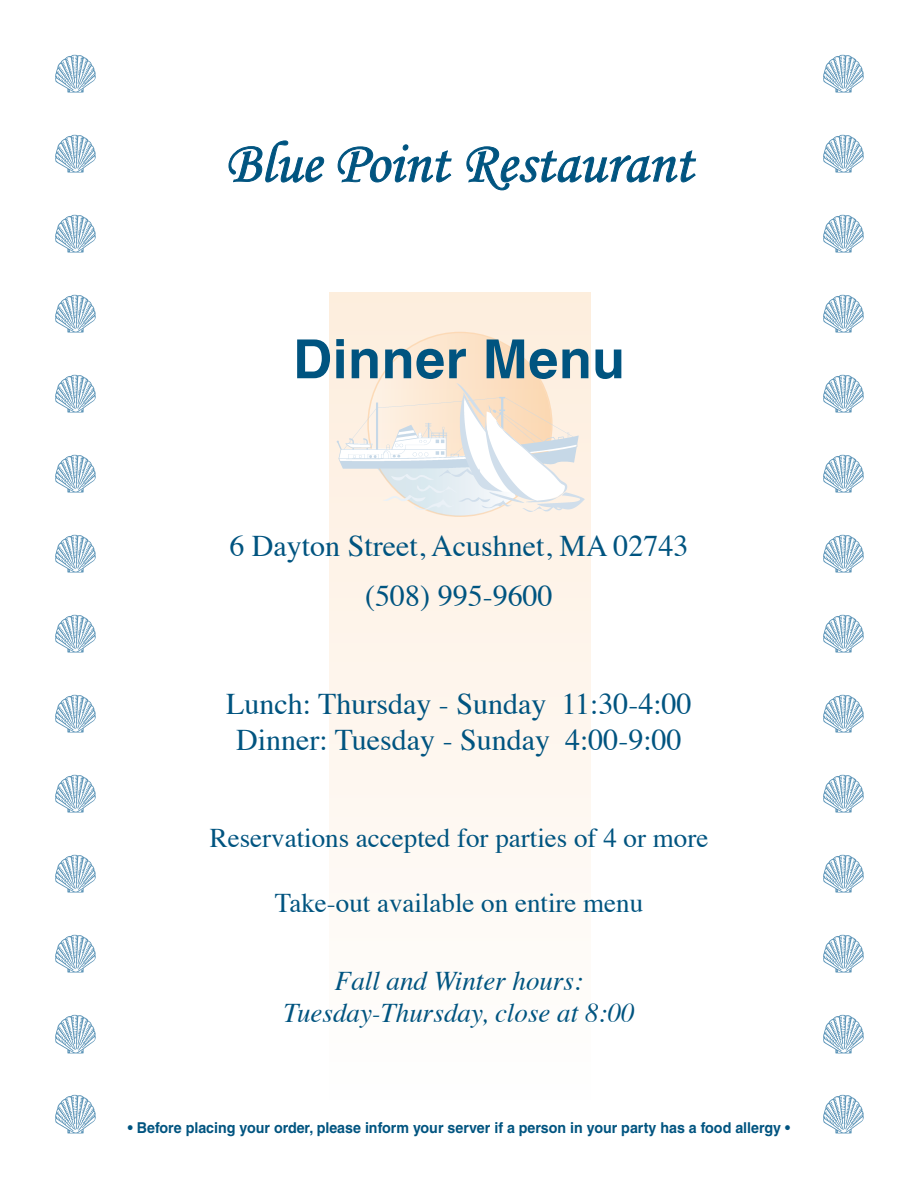
<style>
.page{position:relative;width:918px;height:1188px;background:#fff}
.page>*{position:absolute;margin:0;border:0;box-sizing:border-box;transform-origin:0 0}
.t1{font:58.5px "Monotype Corsiva";color:#005480}
.t2{font:700 54px "Helvetica";letter-spacing:.01em;color:#005480}
.t3{font:30px/49.5px "Times";color:#005480;text-align:center}
.t4{font:27px "Times";color:#005480}
.t5{font:italic 27px/32.4px "Times";color:#005480;text-align:center}
.t6{font:700 15px "Helvetica";color:#005480;scale:.95 1}
</style>
<div class="page">
<img style="left:55px;top:54px;width:41px;height:39px">
<img style="left:55px;top:134px;width:41px;height:39px">
<img style="left:55px;top:214px;width:41px;height:39px">
<img style="left:55px;top:294px;width:41px;height:39px">
<img style="left:55px;top:374px;width:41px;height:39px">
<img style="left:55px;top:454px;width:41px;height:39px">
<img style="left:55px;top:534px;width:41px;height:39px">
<img style="left:55px;top:614px;width:41px;height:39px">
<img style="left:55px;top:694px;width:41px;height:39px">
<img style="left:55px;top:774px;width:41px;height:39px">
<img style="left:55px;top:854px;width:41px;height:39px">
<img style="left:55px;top:934px;width:41px;height:39px">
<img style="left:55px;top:1014px;width:41px;height:40px">
<img style="left:55px;top:1094px;width:41px;height:40px">
<img style="left:823px;top:54px;width:41px;height:39px">
<img style="left:823px;top:134px;width:41px;height:39px">
<img style="left:823px;top:214px;width:41px;height:39px">
<img style="left:823px;top:294px;width:41px;height:39px">
<img style="left:823px;top:374px;width:41px;height:39px">
<img style="left:823px;top:454px;width:41px;height:39px">
<img style="left:823px;top:534px;width:41px;height:39px">
<img style="left:823px;top:614px;width:41px;height:39px">
<img style="left:823px;top:694px;width:41px;height:39px">
<img style="left:823px;top:774px;width:41px;height:39px">
<img style="left:823px;top:854px;width:41px;height:39px">
<img style="left:823px;top:934px;width:41px;height:39px">
<img style="left:823px;top:1014px;width:41px;height:40px">
<img style="left:823px;top:1094px;width:41px;height:40px">
<div style="left:330px;top:293px;width:260px;height:809px;background:linear-gradient(to bottom,#fdeddd,#fefefd)"></div>
<div style="left:368px;top:332px;width:184px;height:184px;background:linear-gradient(to right,#fdefe0,#fbd8b3);border-radius:50%"></div>
<img style="left:374px;top:516px;width:82px;height:7px">
<svg style="left:339px;top:397px;width:108px;height:119px;background:#f2ede7"></svg>
<img style="left:447px;top:381px;width:140px;height:137px">
<img style="left:440px;top:467px;width:43px;height:12px">
<svg style="left:228px;top:140px;width:96px;height:43px"></svg>
<svg style="left:337px;top:144px;width:115px;height:39px"></svg>
<svg style="left:466px;top:146px;width:231px;height:45px"></svg>
<h1 class="t1" style="left:225px;top:128px;width:470px">Blue Point Restaurant</h1>
<h2 class="t2" style="left:293px;top:326px;width:333px">Dinner Menu</h2>
<p class="t3" style="left:229px;top:519px;width:461px">6 Dayton Street, Acushnet, MA 02743 (508) 995-9600</p>
<p class="t3" style="left:226px;top:683px;width:467px;line-height:36px">Lunch: Thursday - Sunday 11:30-4:00<br>Dinner: Tuesday - Sunday 4:00-9:00</p>
<p class="t4" style="left:210px;top:812px;width:500px">Reservations accepted for parties of 4 or more</p>
<p class="t4" style="left:275px;top:877px;width:370px">Take-out available on entire menu</p>
<p class="t5" style="left:283px;top:963px;width:353px">Fall and Winter hours:<br>Tuesday-Thursday, close at 8:00</p>
<p class="t6" style="left:128px;top:1118px;width:698px">• Before placing your order, please inform your server if a person in your party has a food allergy •</p>
</div>
